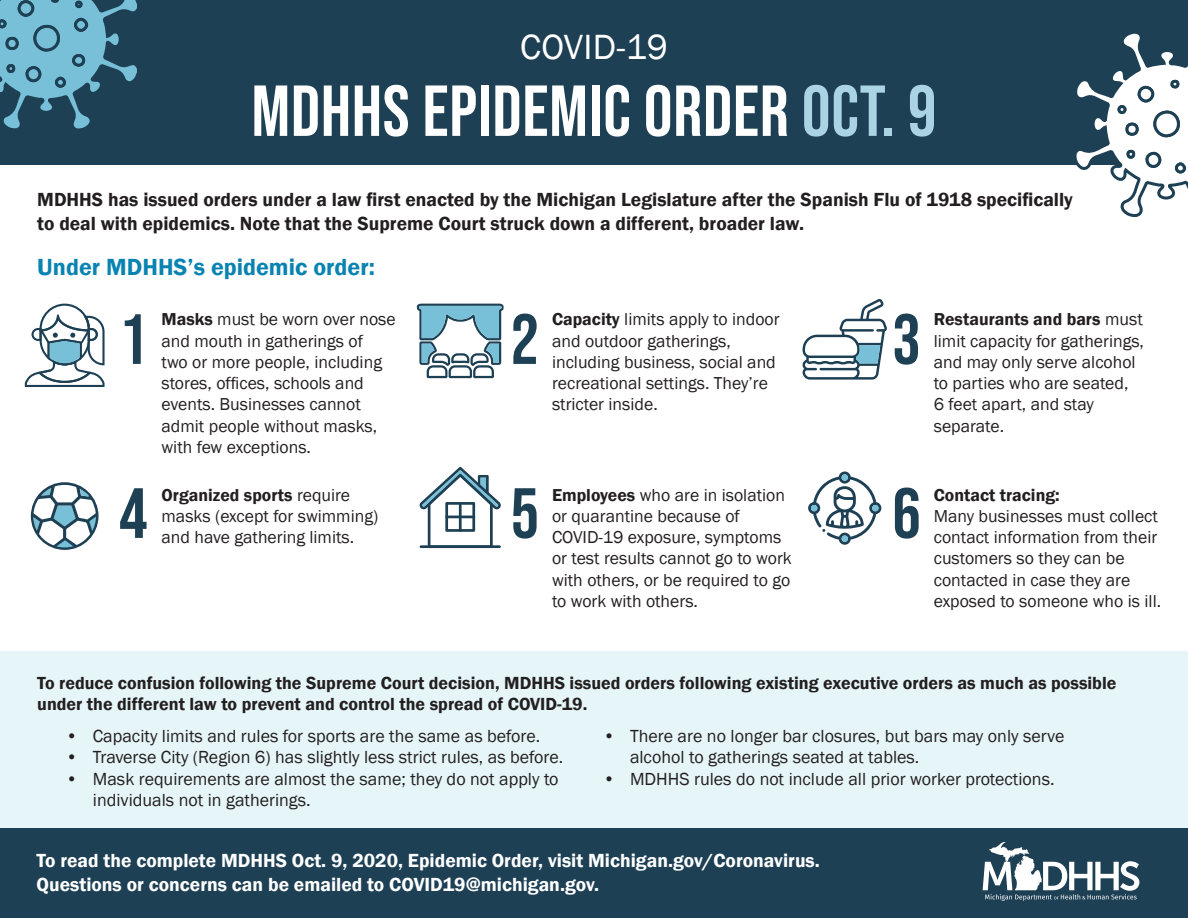
<style>
.page{position:relative;width:1188px;height:918px;background:#fff}
.page>*{position:absolute;margin:0;border:0;box-sizing:border-box;transform-origin:0 0}
.t1{font:72px "Bebas Neue";letter-spacing:.01em;color:#fff}
.t2{font:70.95px "Bebas Neue";color:#1e4054}
.t3{font:36px "Franklin Gothic";letter-spacing:.01em;color:#fff}
.t4{font:600 24px "Franklin Gothic";color:#0983b1}
.Paragraph_Style_1{font:600 19.5px/23.4px "Franklin Gothic";color:#231f20}
.bullet{font:600 19.5px/23.4px "Franklin Gothic";color:#fff}
.t5{font:18px/21.6px "Franklin Gothic";color:#231f20}
.Paragraph_Style_1-2{font:600 18px/21.6px "Franklin Gothic";color:#231f20}
.Paragraph_Style_1-3{font:17.7px/21.3px "Franklin Gothic";color:#231f20}
.s1{color:#aad3e3}
.s2{font-weight:600}
</style>
<div class="page">
<div style="left:0;top:652px;width:1188px;height:196px;background:#e6f5f8"></div>
<div style="left:0;top:0;width:1188px;height:164px;background:#1e4054"></div>
<div style="left:0;top:828px;width:1188px;height:90px;background:#1e4054"></div>
<svg style="left:1072px;top:33px;width:116px;height:184px"></svg>
<div style="left:1126px;top:150px;width:9px;height:9px;border:3px solid #1e4054;border-radius:3px"></div>
<svg style="left:0;top:0;width:137px;height:129px"></svg>
<div style="left:75px;top:1px;width:8px;height:7px;border:3px solid #1e4054;border-radius:50%"></div>
<svg style="left:25px;top:304px;width:80px;height:83px"></svg>
<svg style="left:803px;top:299px;width:84px;height:81px"></svg>
<svg style="left:416px;top:304px;width:88px;height:74px"></svg>
<svg style="left:983px;top:842px;width:156px;height:59px"></svg>
<svg style="left:420px;top:467px;width:81px;height:81px"></svg>
<svg style="left:808px;top:471px;width:73px;height:74px"></svg>
<svg style="left:31px;top:482px;width:68px;height:68px"></svg>
<p class="t3" style="left:520px;top:25px;width:149px">COVID-19</p>
<p class="t1" style="left:251px;top:70px;width:687px">MDHHS EPIDEMIC ORDER <span class="s1">OCT. 9</span></p>
<p class="Paragraph_Style_1" style="left:37px;top:188px;width:1037px">MDHHS has issued orders under a law first enacted by the Michigan Legislature after the Spanish Flu of 1918 specifically to deal with epidemics. Note that the Supreme Court struck down a different, broader law.</p>
<p class="t4" style="left:37px;top:252px;width:339px">Under MDHHS’s epidemic order:</p>
<p class="t2" style="left:119px;top:299px;width:30px">1</p>
<p class="Paragraph_Style_1-3" style="left:162px;top:309px;width:236px"><span class="s2">Masks</span> must be worn over nose and mouth in gatherings of<br>two or more people, including stores, offices, schools and events. Businesses cannot admit people without masks, with few exceptions.</p>
<p class="t2" style="left:511px;top:299px;width:30px">2</p>
<p class="Paragraph_Style_1-3" style="left:552px;top:309px;width:229px"><span class="s2">Capacity</span> limits apply to indoor and outdoor gatherings, including business, social and recreational settings. They’re stricter inside.</p>
<p class="t2" style="left:892px;top:299px;width:30px">3</p>
<p class="Paragraph_Style_1-3" style="left:934px;top:309px;width:212px"><span class="s2">Restaurants and bars</span> must limit capacity for gatherings, and may only serve alcohol to parties who are seated,<br>6 feet apart, and stay separate.</p>
<p class="t2" style="left:119px;top:473px;width:30px">4</p>
<p class="t2" style="left:892px;top:473px;width:30px">6</p>
<p class="t2" style="left:511px;top:473px;width:30px">5</p>
<p class="Paragraph_Style_1-3" style="left:552px;top:484px;width:241px"><span class="s2">Employees</span> who are in isolation or quarantine because of<br>COVID-19 exposure, symptoms or test results cannot go to work with others, or be required to go to work with others.</p>
<p class="Paragraph_Style_1-3" style="left:162px;top:484px;width:218px"><span class="s2">Organized sports</span> require masks (except for swimming) and have gathering limits.</p>
<p class="Paragraph_Style_1-3" style="left:934px;top:484px;width:229px"><span class="s2">Contact tracing:<br></span>Many businesses must collect contact information from their customers so they can be contacted in case they are exposed to someone who is ill.</p>
<p class="Paragraph_Style_1-2" style="left:37px;top:672px;width:1081px">To reduce confusion following the Supreme Court decision, MDHHS issued orders following existing executive orders as much as possible under the different law to prevent and control the spread of COVID-19.</p>
<p class="t5" style="left:66px;top:725px;width:476px">• Capacity limits and rules for sports are the same as before.</p>
<p class="t5" style="left:66px;top:747px;width:499px">• Traverse City (Region 6) has slightly less strict rules, as before.</p>
<p class="t5" style="left:93px;top:768px;width:467px;text-indent:-27px">• Mask requirements are almost the same; they do not apply to individuals not in gatherings.</p>
<p class="t5" style="left:630px;top:725px;width:436px;text-indent:-27px">• There are no longer bar closures, but bars may only serve alcohol to gatherings seated at tables.</p>
<p class="t5" style="left:603px;top:768px;width:453px">• MDHHS rules do not include all prior worker protections.</p>
<p class="bullet" style="left:37px;top:849px;width:785px">To read the complete MDHHS Oct. 9, 2020, Epidemic Order, visit Michigan.gov/Coronavirus.<br>Questions or concerns can be emailed to COVID19@michigan.gov.</p>
</div>
